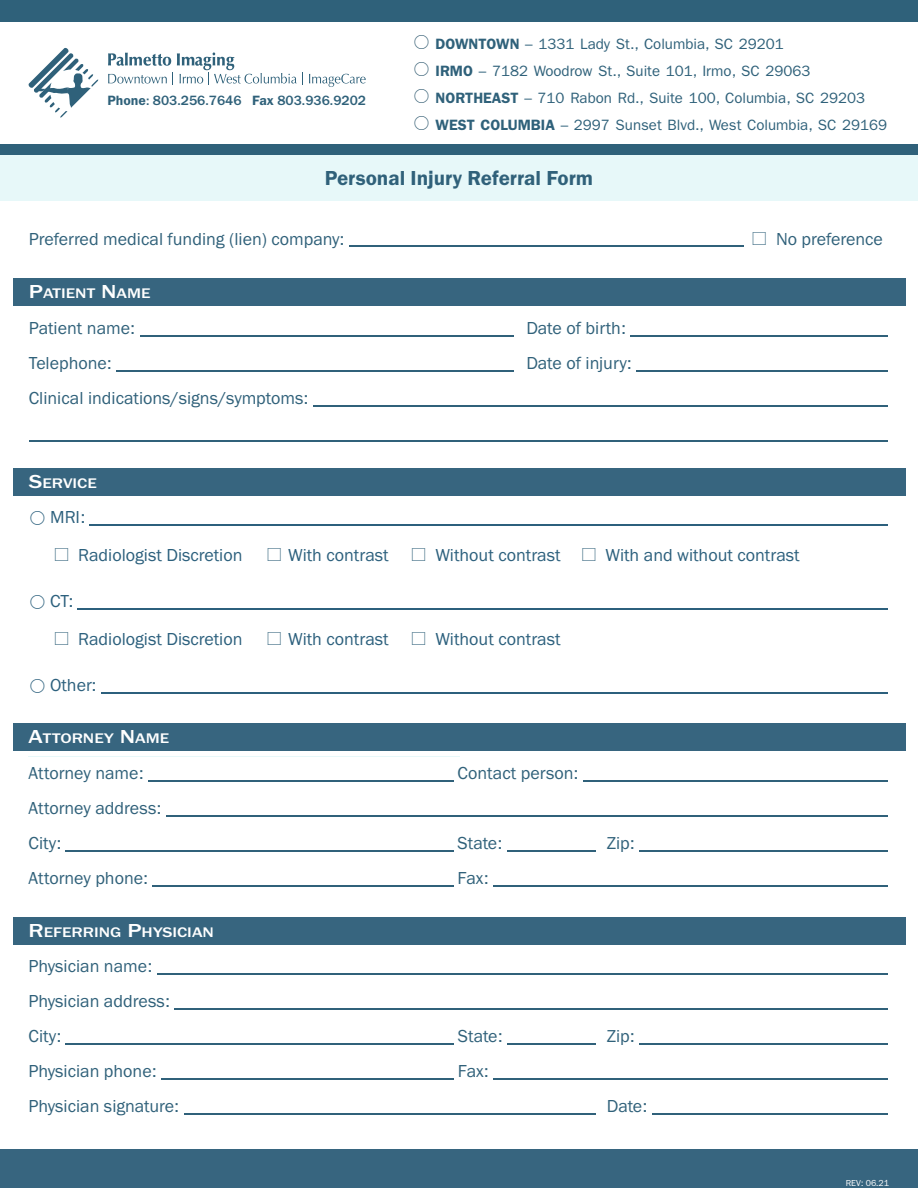
<style>
.page{position:relative;width:918px;height:1188px;background:#fff}
.page>*{position:absolute;margin:0;border:0;box-sizing:border-box;transform-origin:0 0}
.t1{font:21px "Franklin Gothic URW Dem";color:#30617a}
.t2{font:18px/35.1px "Franklin Gothic URW Boo";color:#30617a}
.t3{font:18px/38.4px "Franklin Gothic URW Boo";color:#2c607d}
.t4{font:15px/27px "ITC Franklin Gothic Std";color:#2f617a}
.t5{font:500 14.4px "Franklin Gothic URW";color:#fff;scale:1.22 1}
.t6{font:500 13.95px "Franklin Gothic URW";color:#2f617a}
.t7{font:9px "Franklin Gothic URW Boo";letter-spacing:.005em;color:#fff}
.s1{font-family:"Franklin Gothic URW Dem";font-weight:400}
.s2{font-family:"Pictograph One";font-size:19.5px;color:#27536a}
.s3{font-weight:600}
.s4{font-family:"Pictograph One"}
.s5{font-size:19.5px}
.s6{font-family:"Pictograph One";color:#30617a}
</style>
<div class="page">
<div style="left:0;top:155px;width:918px;height:46px;background:#e7f8f9"></div>
<div style="left:0;top:1149px;width:918px;height:39px;background:#37657f"></div>
<svg style="left:28px;top:48px;width:70px;height:70px"></svg>
<svg style="left:108px;top:52px;width:195px;height:33px"></svg>
<svg style="left:309px;top:74px;width:57px;height:13px"></svg>
<div style="left:0;top:144px;width:918px;height:11px;background:#2f617a"></div>
<div style="left:0;top:0;width:918px;height:21px;background:#2f617a"></div>
<hr style="left:28px;top:756px;width:431px;height:1px;background:#e7f8f9">
<hr style="left:90px;top:524px;width:798px;height:1px;background:#2c607d">
<hr style="left:78px;top:608px;width:810px;height:1px;background:#2c607d">
<hr style="left:101px;top:692px;width:787px;height:1px;background:#2c607d">
<hr style="left:157px;top:973px;width:730px;height:1px;background:#30617a">
<hr style="left:174px;top:1008px;width:713px;height:2px;background:#30617a">
<hr style="left:66px;top:1043px;width:388px;height:2px;background:#30617a">
<hr style="left:507px;top:1043px;width:89px;height:2px;background:#30617a">
<hr style="left:639px;top:1043px;width:248px;height:2px;background:#30617a">
<hr style="left:161px;top:1079px;width:293px;height:1px;background:#30617a">
<hr style="left:493px;top:1079px;width:394px;height:1px;background:#30617a">
<hr style="left:184px;top:1114px;width:412px;height:1px;background:#30617a">
<hr style="left:652px;top:1114px;width:235px;height:1px;background:#30617a">
<div style="left:13px;top:917px;width:892px;height:27px;background:#37657f"></div>
<hr style="left:140px;top:335px;width:374px;height:1px;background:#30617a">
<hr style="left:630px;top:335px;width:258px;height:1px;background:#30617a">
<hr style="left:116px;top:370px;width:398px;height:1px;background:#30617a">
<hr style="left:636px;top:370px;width:252px;height:1px;background:#30617a">
<hr style="left:313px;top:405px;width:575px;height:1px;background:#30617a">
<hr style="left:29px;top:440px;width:859px;height:1px;background:#30617a">
<div style="left:13px;top:278px;width:893px;height:28px;background:#37657f"></div>
<hr style="left:349px;top:246px;width:394px;height:1px;background:#30617a">
<hr style="left:148px;top:780px;width:306px;height:1px;background:#30617a">
<hr style="left:583px;top:780px;width:304px;height:1px;background:#30617a">
<hr style="left:166px;top:815px;width:721px;height:2px;background:#30617a">
<hr style="left:66px;top:850px;width:388px;height:2px;background:#30617a">
<hr style="left:507px;top:850px;width:89px;height:2px;background:#30617a">
<hr style="left:639px;top:850px;width:248px;height:2px;background:#30617a">
<hr style="left:153px;top:886px;width:301px;height:1px;background:#30617a">
<hr style="left:493px;top:886px;width:394px;height:1px;background:#30617a">
<div style="left:13px;top:723px;width:892px;height:27px;background:#37657f"></div>
<div style="left:13px;top:468px;width:893px;height:28px;background:#37657f"></div>
<p class="t6" style="left:108px;top:95px;width:260px"><span class="s1">Phone</span>: 803.256.7646 <span class="s1">Fax</span> 803.936.9202</p>
<p class="t4" style="left:414px;top:33px;width:475px"><span class="s2">2</span> <span class="s3">DOWNTOWN</span> – 1331 Lady St., Columbia, SC 29201<br><span class="s2">2</span> <span class="s3">IRMO</span> – 7182 Woodrow St., Suite 101, Irmo, SC 29063<br><span class="s2">2</span> <span class="s3">NORTHEAST</span> – 710 Rabon Rd., Suite 100, Columbia, SC 29203<br><span class="s2">2</span> <span class="s3">WEST COLUMBIA</span> – 2997 Sunset Blvd., West Columbia, SC 29169</p>
<p class="t1" style="left:325px;top:171px;width:270px">Personal Injury Referral Form</p>
<p class="t2" style="left:29px;top:224px;width:317px">Preferred medical funding (lien) company:</p>
<p class="t2" style="left:752px;top:224px;width:132px"><span class="s4">=</span> No preference</p>
<p class="t5" style="left:29px;top:289px;width:101px"><span class="s5">P</span>ATIENT <span class="s5">N</span>AME</p>
<p class="t2" style="left:29px;top:313px;width:108px">Patient name:</p>
<p class="t2" style="left:526px;top:313px;width:101px">Date of birth:</p>
<p class="t2" style="left:29px;top:348px;width:84px">Telephone:</p>
<p class="t2" style="left:526px;top:348px;width:107px">Date of injury:</p>
<p class="t2" style="left:29px;top:383px;width:281px">Clinical indications/signs/symptoms:</p>
<p class="t5" style="left:29px;top:479px;width:57px"><span class="s5">S</span>ERVICE</p>
<p class="t3" style="left:54px;top:501px;width:190px;text-indent:-26px">◯ MRI:<br><span class="s6">=</span> Radiologist Discretion</p>
<p class="t3" style="left:54px;top:585px;width:190px;text-indent:-26px">◯ CT:<br><span class="s6">=</span> Radiologist Discretion</p>
<p class="t3" style="left:29px;top:669px;width:69px">◯ Other:</p>
<p class="t5" style="left:29px;top:734px;width:117px"><span class="s5">A</span>TTORNEY <span class="s5">N</span>AME</p>
<p class="t3" style="left:267px;top:539px;width:123px"><span class="s6">=</span> With contrast</p>
<p class="t3" style="left:412px;top:539px;width:390px"><span class="s6">=</span> Without contrast <span class="s6">=</span> With and without contrast</p>
<p class="t3" style="left:267px;top:623px;width:123px"><span class="s6">=</span> With contrast</p>
<p class="t3" style="left:412px;top:623px;width:151px"><span class="s6">=</span> Without contrast</p>
<p class="t2" style="left:29px;top:759px;width:116px">Attorney name:</p>
<p class="t2" style="left:458px;top:759px;width:122px">Contact person:</p>
<p class="t2" style="left:29px;top:794px;width:134px">Attorney address:<br>City:</p>
<p class="t2" style="left:458px;top:829px;width:46px">State:</p>
<p class="t2" style="left:607px;top:829px;width:29px">Zip:</p>
<p class="t2" style="left:29px;top:864px;width:121px">Attorney phone:</p>
<p class="t2" style="left:458px;top:864px;width:32px">Fax:</p>
<p class="t5" style="left:29px;top:928px;width:154px"><span class="s5">R</span>EFERRING <span class="s5">P</span>HYSICIAN</p>
<p class="t2" style="left:29px;top:951px;width:143px">Physician name:<br>Physician address:<br>City:</p>
<p class="t2" style="left:458px;top:1022px;width:46px">State:</p>
<p class="t2" style="left:607px;top:1022px;width:29px">Zip:</p>
<p class="t2" style="left:29px;top:1057px;width:130px">Physician phone:</p>
<p class="t2" style="left:458px;top:1057px;width:32px">Fax:</p>
<p class="t2" style="left:29px;top:1092px;width:152px">Physician signature:</p>
<p class="t2" style="left:607px;top:1092px;width:42px">Date:</p>
<p class="t7" style="left:846px;top:1180px;width:45px">REV: 06.21</p>
</div>
